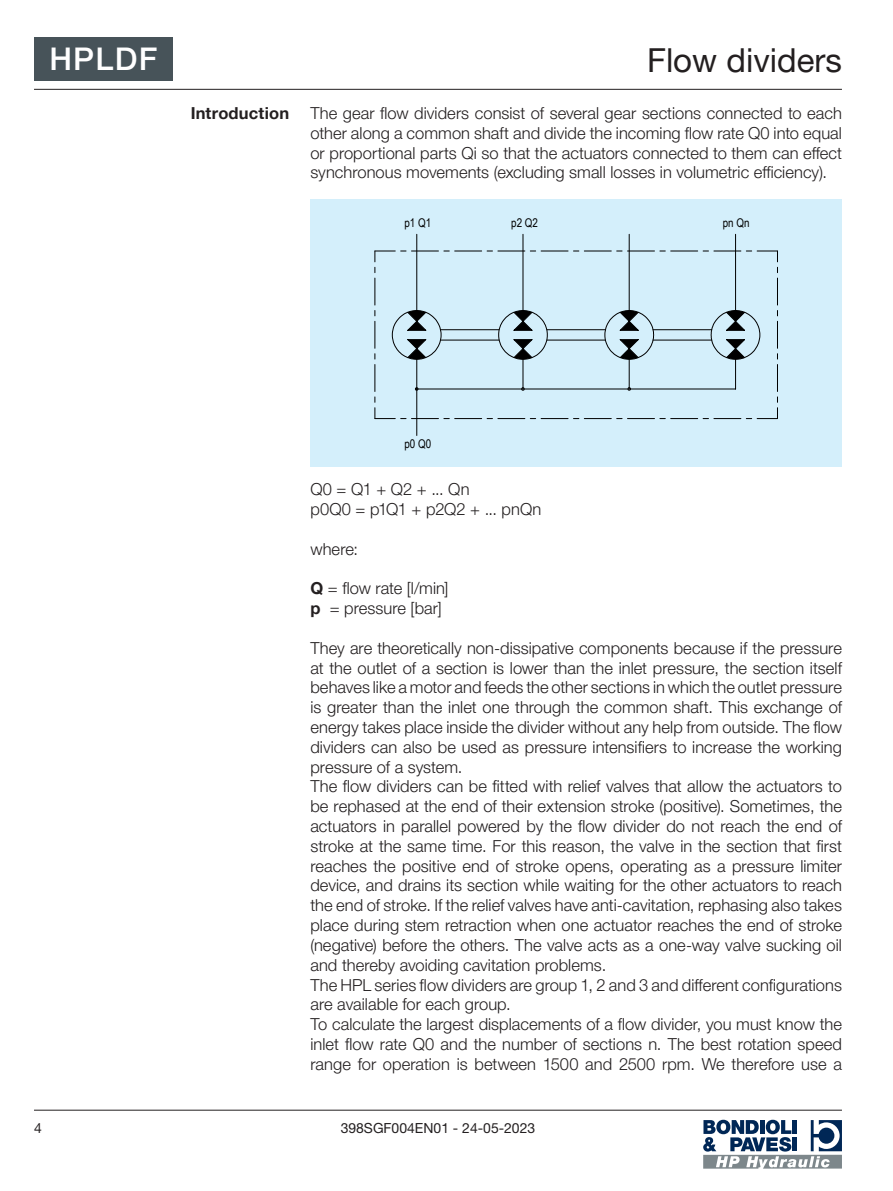
<style>
.page{position:relative;width:893px;height:1191px;background:#fff}
.page>*{position:absolute;margin:0;border:0;box-sizing:border-box;transform-origin:0 0}
.t1{font:33px "Helvetica Neue World 55 Roman";color:#231f20}
.t2{font:500 31.35px "Helvetica Neue LT Std";letter-spacing:.04em;color:#fff}
.t3{font:16.5px/19.8px "Helvetica Neue World 45 Lt";letter-spacing:.005em;color:#231f20}
.t4{font:700 16.5px "Helvetica Neue World 75";letter-spacing:.01em;color:#231f20}
.t5{font:13.95px "Helvetica Neue LT Std";color:#231f20}
.t6{font:12px "Arial Narrow";color:#000}
.s1{font-family:"Helvetica Neue World 75";font-weight:700}
</style>
<div class="page">
<div style="left:34px;top:37px;width:139px;height:44px;background:#475359"></div>
<svg style="left:703px;top:1119px;width:139px;height:49px"></svg>
<hr style="left:34px;top:89px;width:808px;height:1px;background:#231f20">
<hr style="left:34px;top:1109px;width:808px;height:1px;background:#231f20">
<div style="left:310px;top:199px;width:532px;height:268px;background:#d4effb"></div>
<svg style="left:411px;top:419px;width:330px;height:17px"></svg>
<svg style="left:374px;top:233px;width:404px;height:186px"></svg>
<h2 class="t2" style="left:49px;top:40px;width:110px">HPLDF</h2>
<p class="t4" style="left:191px;top:104px;width:100px">Introduction</p>
<h1 class="t1" style="left:647px;top:41px;width:196px">Flow dividers</h1>
<p class="t3" style="left:310px;top:103px;width:533px;text-align:justify">The gear flow dividers consist of several gear sections connected to each other along a common shaft and divide the incoming flow rate Q0 into equal or proportional parts Qi so that the actuators connected to them can effect synchronous movements (excluding small losses in volumetric efficiency).</p>
<p class="t6" style="left:404px;top:214px;width:28px">p1 Q1</p>
<p class="t6" style="left:511px;top:214px;width:28px">p2 Q2</p>
<p class="t6" style="left:723px;top:214px;width:28px">pn Qn</p>
<p class="t6" style="left:404px;top:435px;width:28px">p0 Q0</p>
<p class="t3" style="left:310px;top:480px;width:232px">Q0 = Q1 + Q2 + ... Qn<br>p0Q0 = p1Q1 + p2Q2 + ... pnQn</p>
<p class="t3" style="left:310px;top:539px;width:49px">where:</p>
<p class="t3" style="left:310px;top:579px;width:140px"><span class="s1">Q</span> = flow rate [l/min] <span class="s1">p</span> = pressure [bar]</p>
<p class="t3" style="left:310px;top:638px;width:533px">They are theoretically non-dissipative components because if the pressure at the outlet of a section is lower than the inlet pressure, the section itself behaves like a motor and feeds the other sections in which the outlet pressure is greater than the inlet one through the common shaft. This exchange of energy takes place inside the divider without any help from outside. The flow dividers can also be used as pressure intensifiers to increase the working pressure of a system.<br>The flow dividers can be fitted with relief valves that allow the actuators to be rephased at the end of their extension stroke (positive). Sometimes, the actuators in parallel powered by the flow divider do not reach the end of stroke at the same time. For this reason, the valve in the section that first reaches the positive end of stroke opens, operating as a pressure limiter device, and drains its section while waiting for the other actuators to reach the end of stroke. If the relief valves have anti-cavitation, rephasing also takes place during stem retraction when one actuator reaches the end of stroke (negative) before the others. The valve acts as a one-way valve sucking oil and thereby avoiding cavitation problems.<br>The HPL series flow dividers are group 1, 2 and 3 and different configurations are available for each group.<br>To calculate the largest displacements of a flow divider, you must know the inlet flow rate Q0 and the number of sections n. The best rotation speed range for operation is between 1500 and 2500 rpm. We therefore use a</p>
<p class="t5" style="left:34px;top:1119px;width:9px">4</p>
<p class="t5" style="left:341px;top:1119px;width:196px">398SGF004EN01 - 24-05-2023</p>
</div>
